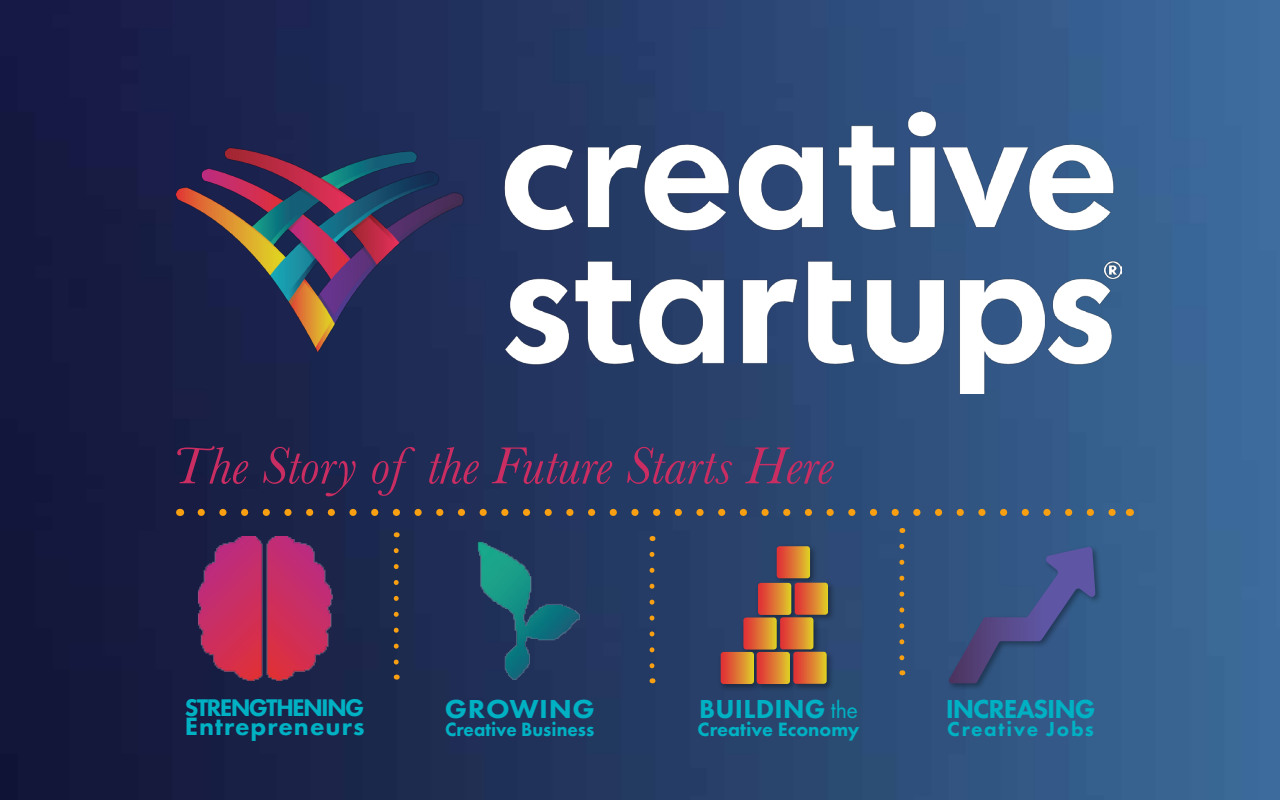
<style>
.page{position:relative;width:1280px;height:800px;background:#fff}
.page>*{position:absolute;margin:0;border:0;box-sizing:border-box;transform-origin:0 0}
.t1{font:italic 54px "Baskerville";color:#c92d62}
.t2{font:800 27px "Futura PT";letter-spacing:.01em;color:#00b1c3}
.t3{font:800 27px "Futura PT";letter-spacing:-.04em;color:#00b1c3}
.t4{font:800 27px "Futura PT";letter-spacing:.01em;color:#00b1c3;scale:1.08 1}
.t5{font:800 26px "Futura PT";letter-spacing:.04em;color:#00b1c3}
.t6{font:800 25px "Futura PT";letter-spacing:-.07em;color:#00b1c3}
.t7{font:800 21px "Futura PT";letter-spacing:.08em;color:#00b1c3}
.t8{font:800 20px "Futura PT";color:#00b1c3;scale:.95 1}
.t9{font:800 20px "Futura PT";color:#00b1c3}
.s1{font-weight:400;font-size:25px}
</style>
<div class="page">
<img style="left:0;top:0;width:1280px;height:800px">
<svg style="left:899px;top:546px;width:5px;height:129px"></svg>
<div style="left:718px;top:543px;width:118px;height:149px;background:#000;opacity:.36"></div>
<svg style="left:721px;top:546px;width:107px;height:138px;background:#916048"></svg>
<div style="left:946px;top:544px;width:157px;height:147px;background:#000;opacity:.36"></div>
<svg style="left:948px;top:547px;width:148px;height:136px;background:#3c5387"></svg>
<svg style="left:201px;top:509px;width:918px;height:7px;background:#5c5651"></svg>
<svg style="left:650px;top:554px;width:5px;height:129px"></svg>
<img style="left:176px;top:112px;width:946px;height:282px">
<img style="left:195px;top:536px;width:389px;height:148px">
<p class="t1" style="left:171px;top:430px;width:664px">The Story of the Future Starts Here</p>
<p class="t6" style="left:185px;top:692px;width:181px">STRENGTHENING</p>
<p class="t5" style="left:185px;top:711px;width:181px">Entrepreneurs</p>
<p class="t4" style="left:445px;top:692px;width:140px">GROWING</p>
<p class="t8" style="left:445px;top:717px;width:159px">Creative Business</p>
<p class="t2" style="left:699px;top:692px;width:160px">BUILDING <span class="s1">the</span></p>
<p class="t9" style="left:698px;top:717px;width:163px">Creative Economy</p>
<p class="t3" style="left:946px;top:692px;width:151px">INCREASING</p>
<p class="t7" style="left:947px;top:716px;width:148px">Creative Jobs</p>
</div>
